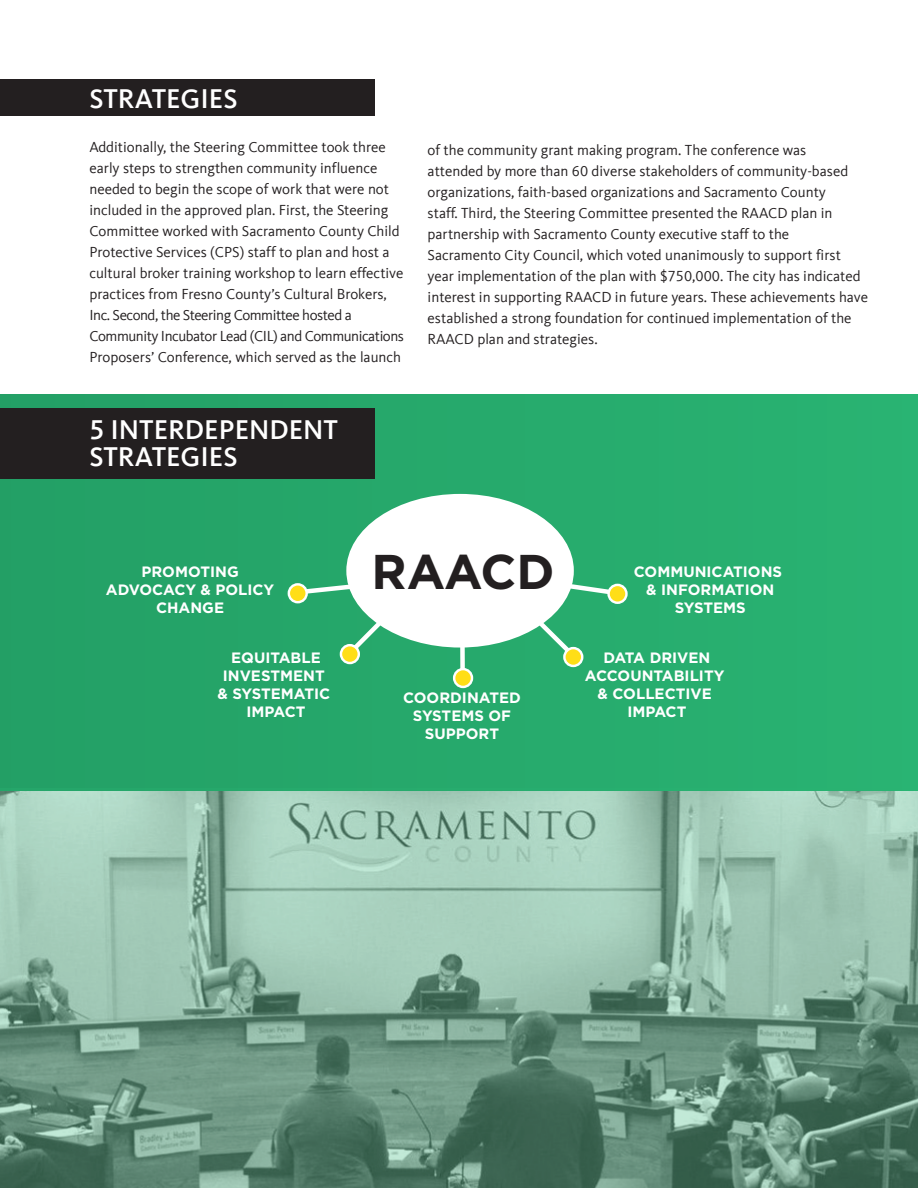
<style>
.page{position:relative;width:918px;height:1188px;background:#fff}
.page>*{position:absolute;margin:0;border:0;box-sizing:border-box;transform-origin:0 0}
.t1{font:700 48.75px "Gotham";letter-spacing:-.01em;color:#231f20}
.t2{font:500 27.9px/27px "Kievit Offc";color:#fff}
.t3{font:15px/21px "Kievit Offc";color:#231f20}
.t4{font:700 15px/18px "Gotham";color:#fff;text-align:center}
</style>
<div class="page">
<div style="left:0;top:394px;width:918px;height:396px;background:#27aa6c"></div>
<svg style="left:0;top:788px;width:918px;height:400px;background:#80a996"></svg>
<div style="left:346px;top:494px;width:228px;height:154px;background:#fff;border-radius:50%"></div>
<div style="left:0;top:80px;width:374px;height:36px;background:#231f20"></div>
<div style="left:0;top:408px;width:374px;height:71px;background:#231f20"></div>
<svg style="left:294px;top:582px;width:59px;height:15px"></svg>
<svg style="left:343px;top:611px;width:49px;height:49px"></svg>
<div style="left:460px;top:628px;width:5px;height:51px;background:#fff"></div>
<svg style="left:530px;top:613px;width:49px;height:48px"></svg>
<svg style="left:566px;top:581px;width:56px;height:17px"></svg>
<svg style="left:289px;top:584px;width:18px;height:18px"></svg>
<div style="left:288px;top:583px;width:20px;height:20px;border:2px solid #fff;border-radius:50%"></div>
<svg style="left:341px;top:645px;width:18px;height:18px"></svg>
<div style="left:340px;top:644px;width:20px;height:20px;border:2px solid #fff;border-radius:50%"></div>
<svg style="left:454px;top:669px;width:18px;height:18px"></svg>
<div style="left:453px;top:668px;width:20px;height:20px;border:2px solid #fff;border-radius:50%"></div>
<svg style="left:564px;top:648px;width:18px;height:18px"></svg>
<div style="left:563px;top:647px;width:20px;height:20px;border:2px solid #fff;border-radius:50%"></div>
<svg style="left:609px;top:585px;width:17px;height:18px"></svg>
<div style="left:607px;top:584px;width:21px;height:20px;border:2px solid #fff;border-radius:50%"></div>
<h2 class="t2" style="left:89px;top:85px;width:150px">STRATEGIES</h2>
<p class="t3" style="left:89px;top:137px;width:316px">Additionally, the Steering Committee took three early steps to strengthen community influence needed to begin the scope of work that were not included in the approved plan. First, the Steering Committee worked with Sacramento County Child Protective Services (CPS) staff to plan and host a cultural broker training workshop to learn effective practices from Fresno County’s Cultural Brokers, Inc. Second, the Steering Committee hosted a Community Incubator Lead (CIL) and Communications Proposers’ Conference, which served as the launch</p>
<h2 class="t2" style="left:89px;top:417px;width:250px">5 INTERDEPENDENT<br>STRATEGIES</h2>
<p class="t3" style="left:428px;top:140px;width:442px">of the community grant making program. The conference was<br>attended by more than 60 diverse stakeholders of community-based organizations, faith-based organizations and Sacramento County<br>staff. Third, the Steering Committee presented the RAACD plan in partnership with Sacramento County executive staff to the<br>Sacramento City Council, which voted unanimously to support first year implementation of the plan with $750,000. The city has indicated interest in supporting RAACD in future years. These achievements have established a strong foundation for continued implementation of the RAACD plan and strategies.</p>
<p class="t4" style="left:106px;top:563px;width:170px">PROMOTING<br>ADVOCACY &amp; POLICY<br>CHANGE</p>
<p class="t4" style="left:217px;top:649px;width:114px">EQUITABLE<br>INVESTMENT &amp; SYSTEMATIC<br>IMPACT</p>
<h1 class="t1" style="left:371px;top:543px;width:185px">RAACD</h1>
<p class="t4" style="left:403px;top:688px;width:119px">COORDINATED<br>SYSTEMS OF<br>SUPPORT</p>
<p class="t4" style="left:634px;top:563px;width:150px">COMMUNICATIONS &amp; INFORMATION<br>SYSTEMS</p>
<p class="t4" style="left:585px;top:649px;width:141px">DATA DRIVEN<br>ACCOUNTABILITY &amp; COLLECTIVE<br>IMPACT</p>
</div>
